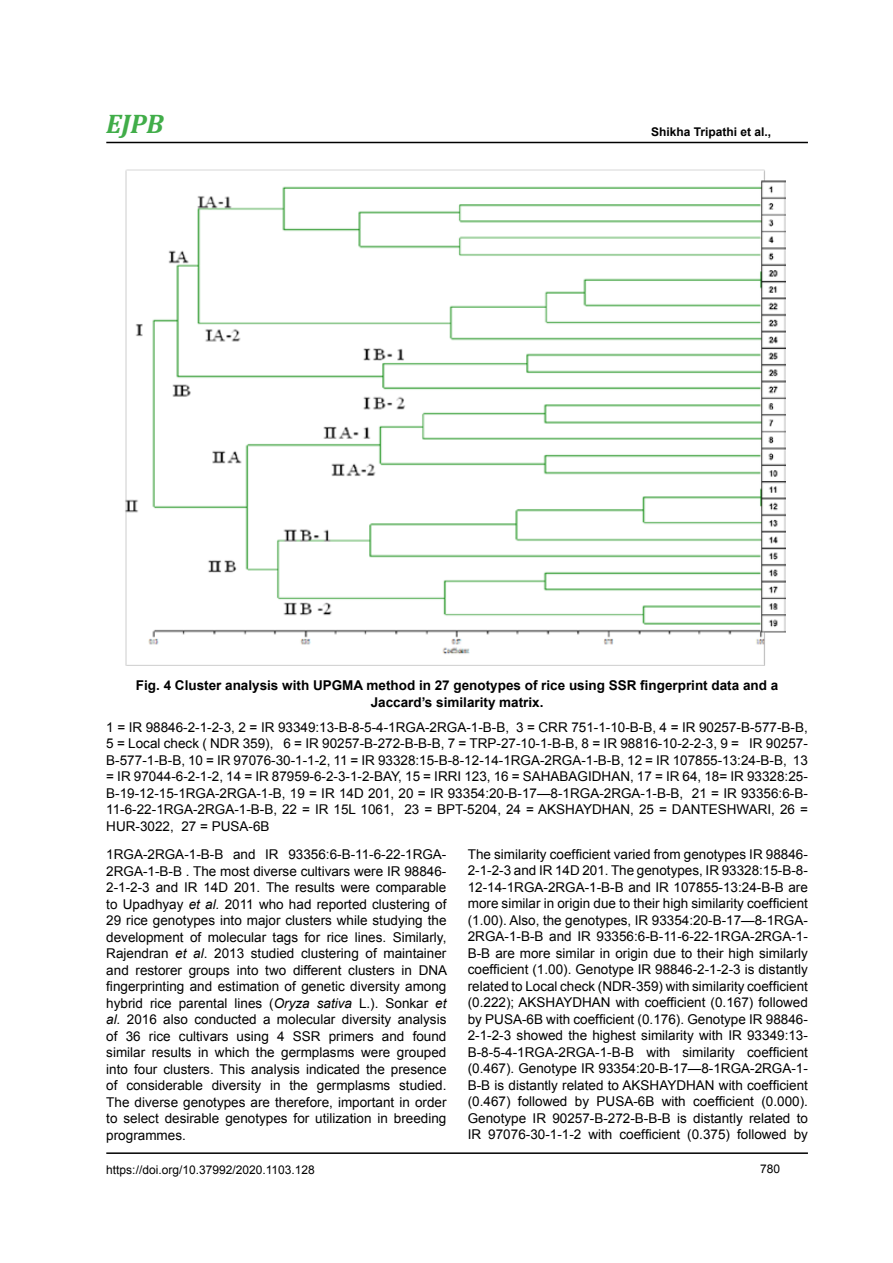
<style>
.page{position:relative;width:893px;height:1263px;background:#fff}
.page>*{position:absolute;margin:0;border:0;box-sizing:border-box;transform-origin:0 0}
.t1{font:italic 700 27px "Cambria";color:#41ad49}
.t2{font:13.5px/16.5px "Arial";color:#000;text-align:justify}
.t3{font:700 13.5px/16.5px "Arial";color:#000;text-align:center}
.t4{font:12px "Arial";color:#000}
.t5{font:700 12px "Arial";color:#000}
.s1{font-style:italic}
</style>
<div class="page">
<hr style="left:106px;top:1152px;width:702px;height:2px;background:#000">
<hr style="left:106px;top:142px;width:702px;height:1px;background:#000">
<img style="left:125px;top:169px;width:660px;height:496px">
<h1 class="t1" style="left:106px;top:105px;width:59px">EJPB</h1>
<p class="t5" style="left:651px;top:124px;width:122px">Shikha Tripathi et al.,</p>
<p class="t3" style="left:136px;top:677px;width:644px">Fig. 4 Cluster analysis with UPGMA method in 27 genotypes of rice using SSR fingerprint data and a<br>Jaccard’s similarity matrix.</p>
<p class="t2" style="left:106px;top:718px;width:703px">1 = IR 98846-2-1-2-3, 2 = IR 93349:13-B-8-5-4-1RGA-2RGA-1-B-B, 3 = CRR 751-1-10-B-B, 4 = IR 90257-B-577-B-B, 5 = Local check ( NDR 359), 6 = IR 90257-B-272-B-B-B, 7 = TRP-27-10-1-B-B, 8 = IR 98816-10-2-2-3, 9 = IR 90257- B-577-1-B-B, 10 = IR 97076-30-1-1-2, 11 = IR 93328:15-B-8-12-14-1RGA-2RGA-1-B-B, 12 = IR 107855-13:24-B-B, 13 = IR 97044-6-2-1-2, 14 = IR 87959-6-2-3-1-2-BAY, 15 = IRRI 123, 16 = SAHABAGIDHAN, 17 = IR 64, 18= IR 93328:25- B-19-12-15-1RGA-2RGA-1-B, 19 = IR 14D 201, 20 = IR 93354:20-B-17—8-1RGA-2RGA-1-B-B, 21 = IR 93356:6-B-11-6-22-1RGA-2RGA-1-B-B, 22 = IR 15L 1061, 23 = BPT-5204, 24 = AKSHAYDHAN, 25 = DANTESHWARI, 26 = HUR-3022, 27 = PUSA-6B</p>
<p class="t2" style="left:106px;top:846px;width:342px">1RGA-2RGA-1-B-B and IR 93356:6-B-11-6-22-1RGA-2RGA-1-B-B . The most diverse cultivars were IR 98846- 2-1-2-3 and IR 14D 201. The results were comparable to Upadhyay <span class="s1">et al.</span> 2011 who had reported clustering of 29 rice genotypes into major clusters while studying the development of molecular tags for rice lines. Similarly, Rajendran <span class="s1">et al</span>. 2013 studied clustering of maintainer and restorer groups into two different clusters in DNA fingerprinting and estimation of genetic diversity among hybrid rice parental lines (<span class="s1">Oryza sativa</span> L.). Sonkar <span class="s1">et al.</span> 2016 also conducted a molecular diversity analysis of 36 rice cultivars using 4 SSR primers and found similar results in which the germplasms were grouped into four clusters. This analysis indicated the presence of considerable diversity in the germplasms studied.<br>The diverse genotypes are therefore, important in order to select desirable genotypes for utilization in breeding programmes.</p>
<p class="t2" style="left:468px;top:846px;width:342px">The similarity coefficient varied from genotypes IR 98846- 2-1-2-3 and IR 14D 201. The genotypes, IR 93328:15-B-8- 12-14-1RGA-2RGA-1-B-B and IR 107855-13:24-B-B are more similar in origin due to their high similarity coefficient (1.00). Also, the genotypes, IR 93354:20-B-17—8-1RGA-2RGA-1-B-B and IR 93356:6-B-11-6-22-1RGA-2RGA-1- B-B are more similar in origin due to their high similarly coefficient (1.00). Genotype IR 98846-2-1-2-3 is distantly related to Local check (NDR-359) with similarity coefficient (0.222); AKSHAYDHAN with coefficient (0.167) followed by PUSA-6B with coefficient (0.176). Genotype IR 98846- 2-1-2-3 showed the highest similarity with IR 93349:13- B-8-5-4-1RGA-2RGA-1-B-B with similarity coefficient (0.467). Genotype IR 93354:20-B-17—8-1RGA-2RGA-1- B-B is distantly related to AKSHAYDHAN with coefficient (0.467) followed by PUSA-6B with coefficient (0.000).<br>Genotype IR 90257-B-272-B-B-B is distantly related to IR 97076-30-1-1-2 with coefficient (0.375) followed by</p>
<p class="t4" style="left:106px;top:1161px;width:210px">https://doi.org/10.37992/2020.1103.128</p>
<p class="t4" style="left:760px;top:1160px;width:22px">780</p>
</div>
